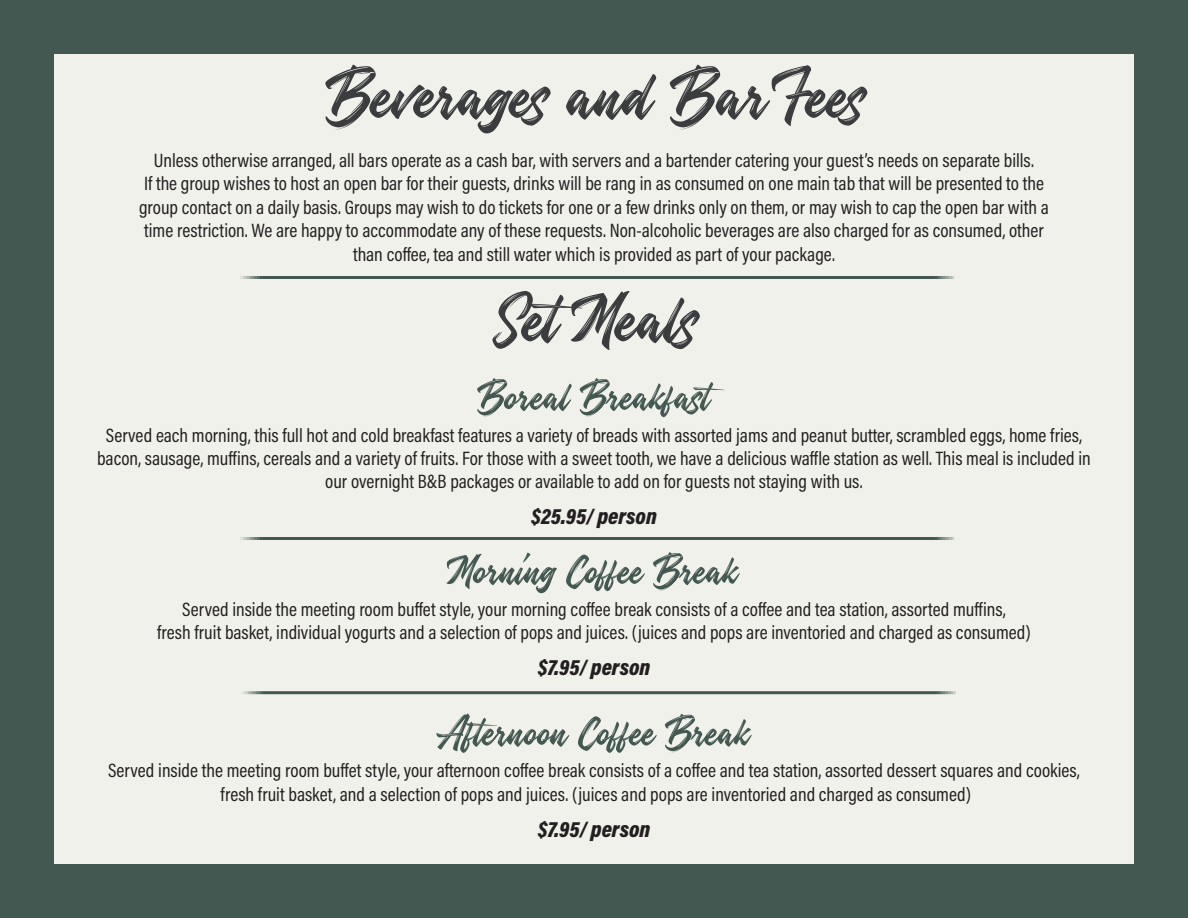
<style>
.page{position:relative;width:1188px;height:918px;background:#435851}
.page>*{position:absolute;margin:0;border:0;box-sizing:border-box;transform-origin:0 0}
.t1{font:93px "Historea Demo";color:#3a3c3e}
.t2{font:55.5px "Historea Demo";color:#435851}
.t3{font:italic 900 22.5px "Acumin Pro Cond";color:#231f20}
.t4{font:19.5px/23.4px "Acumin Pro Cond";color:#231f20;text-align:center}
</style>
<div class="page">
<div style="left:54px;top:54px;width:1079px;height:810px;background:#f0f1ea"></div>
<hr style="left:234px;top:276px;width:720px;height:3px;background:#435851">
<hr style="left:234px;top:537px;width:720px;height:3px;background:#435851">
<hr style="left:236px;top:691px;width:720px;height:3px;background:#435851">
<h1 class="t1" style="left:327px;top:29px;width:540px">Beverages and Bar Fees</h1>
<p class="t4" style="left:139px;top:148px;width:911px">Unless otherwise arranged, all bars operate as a cash bar, with servers and a bartender catering your guest’s needs on separate bills.<br>If the group wishes to host an open bar for their guests, drinks will be rang in as consumed on one main tab that will be presented to the group contact on a daily basis. Groups may wish to do tickets for one or a few drinks only on them, or may wish to cap the open bar with a time restriction. We are happy to accommodate any of these requests. Non-alcoholic beverages are also charged for as consumed, other than coffee, tea and still water which is provided as part of your package.</p>
<h1 class="t1" style="left:491px;top:252px;width:208px">Set Meals</h1>
<h2 class="t2" style="left:478px;top:357px;width:234px">Boreal Breakfast</h2>
<p class="t4" style="left:97px;top:423px;width:995px">Served each morning, this full hot and cold breakfast features a variety of breads with assorted jams and peanut butter, scrambled eggs, home fries, bacon, sausage, muffins, cereals and a variety of fruits. For those with a sweet tooth, we have a delicious waffle station as well. This meal is included in our overnight B&amp;B packages or available to add on for guests not staying with us.</p>
<p class="t3" style="left:531px;top:502px;width:127px">$25.95/ person</p>
<h2 class="t2" style="left:450px;top:531px;width:289px">Morning Coffee Break</h2>
<p class="t4" style="left:157px;top:597px;width:875px">Served inside the meeting room buffet style, your morning coffee break consists of a coffee and tea station, assorted muffins,<br>fresh fruit basket, individual yogurts and a selection of pops and juices. (juices and pops are inventoried and charged as consumed)</p>
<p class="t3" style="left:538px;top:653px;width:114px">$7.95/ person</p>
<h2 class="t2" style="left:438px;top:692px;width:313px">Afternoon Coffee Break</h2>
<p class="t4" style="left:108px;top:759px;width:973px">Served inside the meeting room buffet style, your afternoon coffee break consists of a coffee and tea station, assorted dessert squares and cookies, fresh fruit basket, and a selection of pops and juices. (juices and pops are inventoried and charged as consumed)</p>
<p class="t3" style="left:538px;top:814px;width:114px">$7.95/ person</p>
</div>
